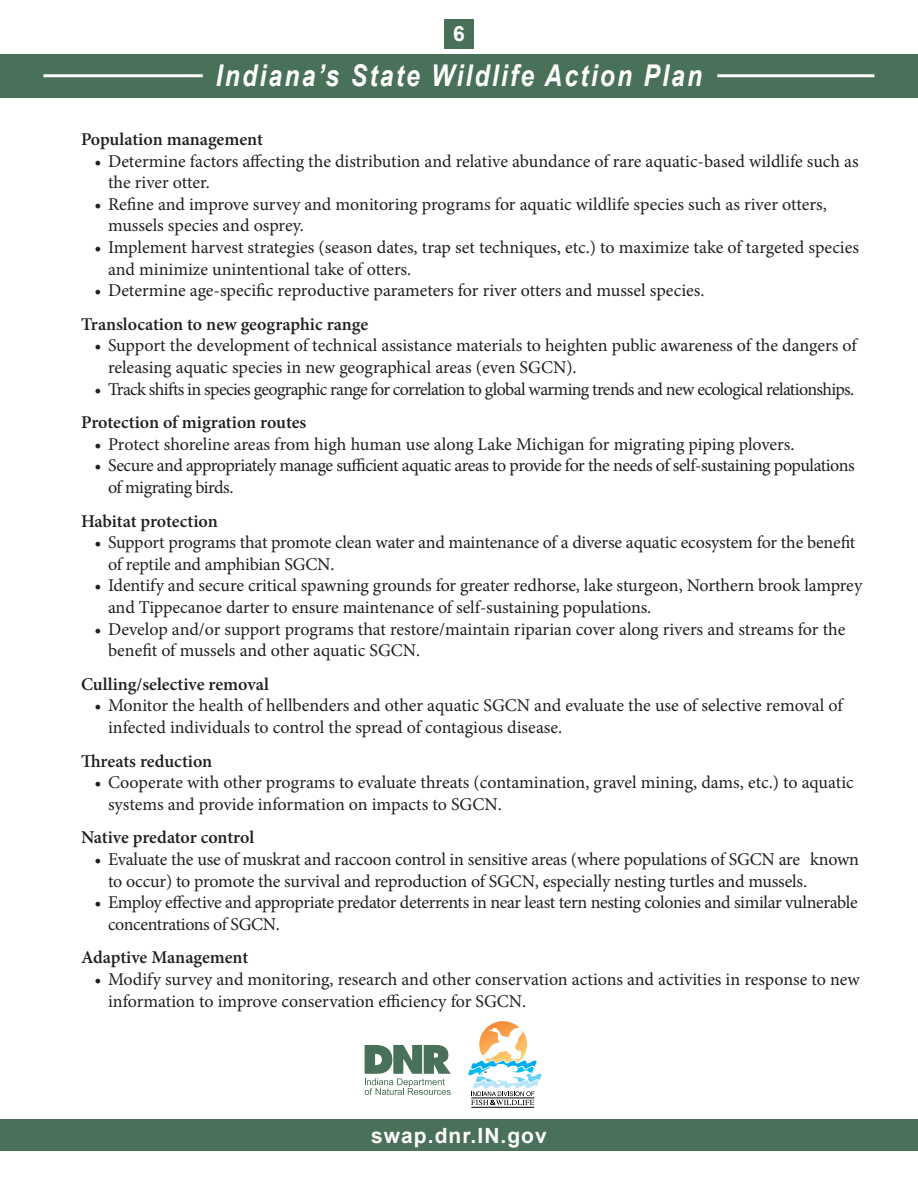
<style>
.page{position:relative;width:918px;height:1188px;background:#fff}
.page>*{position:absolute;margin:0;border:0;box-sizing:border-box;transform-origin:0 0}
.t1{font:italic 700 30px "Arial Narrow";letter-spacing:.075em;color:#fff}
.t2{font:700 21px "Arial";letter-spacing:.05em;color:#fff}
.t3{font:18px/21.6px "Minion Pro";letter-spacing:-.01em;color:#231f20}
.t4{font:600 18px "Minion Pro";letter-spacing:-.005em;color:#231f20}
.t5{font:18px/21.6px "Minion Pro";letter-spacing:-.03em;color:#231f20}
.t6{font:18px "Minion Pro";letter-spacing:-.035em;color:#231f20}
</style>
<div class="page">
<div style="left:444px;top:20px;width:30px;height:30px;background:#497058"></div>
<div style="left:0;top:1120px;width:918px;height:31px;background:#497058"></div>
<div style="left:0;top:54px;width:918px;height:44px;background:#497058"></div>
<hr style="left:44px;top:74px;width:159px;height:3px;background:#fff">
<hr style="left:717px;top:74px;width:158px;height:3px;background:#fff">
<svg style="left:365px;top:1045px;width:86px;height:50px"></svg>
<hr style="left:471px;top:1107px;width:63px;height:1px;background:#000">
<svg style="left:468px;top:1021px;width:74px;height:84px"></svg>
<p class="t2" style="left:453px;top:20px;width:13px">6</p>
<h1 class="t1" style="left:216px;top:53px;width:488px">Indiana’s State Wildlife Action Plan</h1>
<p class="t4" style="left:81px;top:127px;width:183px">Population management</p>
<p class="t3" style="left:108px;top:150px;width:752px;text-indent:-14px">• Determine factors affecting the distribution and relative abundance of rare aquatic-based wildlife such as the river otter.</p>
<p class="t3" style="left:108px;top:193px;width:720px;text-indent:-14px">• Refine and improve survey and monitoring programs for aquatic wildlife species such as river otters, mussels species and osprey.</p>
<p class="t3" style="left:108px;top:237px;width:753px;text-indent:-14px">• Implement harvest strategies (season dates, trap set techniques, etc.) to maximize take of targeted species and minimize unintentional take of otters.</p>
<p class="t3" style="left:94px;top:280px;width:612px">• Determine age-specific reproductive parameters for river otters and mussel species.</p>
<p class="t4" style="left:81px;top:312px;width:289px">Translocation to new geographic range</p>
<p class="t3" style="left:108px;top:335px;width:750px;text-indent:-14px">• Support the development of technical assistance materials to heighten public awareness of the dangers of releasing aquatic species in new geographical areas (even SGCN).</p>
<p class="t6" style="left:94px;top:377px;width:761px">• Track shifts in species geographic range for correlation to global warming trends and new ecological relationships.</p>
<p class="t4" style="left:81px;top:410px;width:227px">Protection of migration routes</p>
<p class="t3" style="left:94px;top:433px;width:702px">• Protect shoreline areas from high human use along Lake Michigan for migrating piping plovers.</p>
<p class="t5" style="left:108px;top:455px;width:748px;text-indent:-14px">• Secure and appropriately manage sufficient aquatic areas to provide for the needs of self-sustaining populations of migrating birds.</p>
<p class="t4" style="left:81px;top:508px;width:138px">Habitat protection</p>
<p class="t3" style="left:108px;top:532px;width:749px;text-indent:-14px">• Support programs that promote clean water and maintenance of a diverse aquatic ecosystem for the benefit of reptile and amphibian SGCN.</p>
<p class="t3" style="left:108px;top:575px;width:756px;text-indent:-14px">• Identify and secure critical spawning grounds for greater redhorse, lake sturgeon, Northern brook lamprey and Tippecanoe darter to ensure maintenance of self-sustaining populations.</p>
<p class="t3" style="left:108px;top:618px;width:739px;text-indent:-14px">• Develop and/or support programs that restore/maintain riparian cover along rivers and streams for the benefit of mussels and other aquatic SGCN.</p>
<p class="t4" style="left:81px;top:672px;width:189px">Culling/selective removal</p>
<p class="t3" style="left:108px;top:695px;width:736px;text-indent:-14px">• Monitor the health of hellbenders and other aquatic SGCN and evaluate the use of selective removal of infected individuals to control the spread of contagious disease.</p>
<p class="t4" style="left:81px;top:748px;width:133px">Threats reduction</p>
<p class="t3" style="left:108px;top:772px;width:747px;text-indent:-14px">• Cooperate with other programs to evaluate threats (contamination, gravel mining, dams, etc.) to aquatic systems and provide information on impacts to SGCN.</p>
<p class="t4" style="left:81px;top:825px;width:175px">Native predator control</p>
<p class="t3" style="left:108px;top:849px;width:753px;text-indent:-14px">• Evaluate the use of muskrat and raccoon control in sensitive areas (where populations of SGCN are known to occur) to promote the survival and reproduction of SGCN, especially nesting turtles and mussels.</p>
<p class="t3" style="left:108px;top:892px;width:751px;text-indent:-14px">• Employ effective and appropriate predator deterrents in near least tern nesting colonies and similar vulnerable concentrations of SGCN.</p>
<p class="t4" style="left:81px;top:945px;width:169px">Adaptive Management</p>
<p class="t3" style="left:108px;top:969px;width:753px;text-indent:-14px">• Modify survey and monitoring, research and other conservation actions and activities in response to new information to improve conservation efficiency for SGCN.</p>
<p class="t2" style="left:371px;top:1121px;width:177px">swap.dnr.IN.gov</p>
</div>
